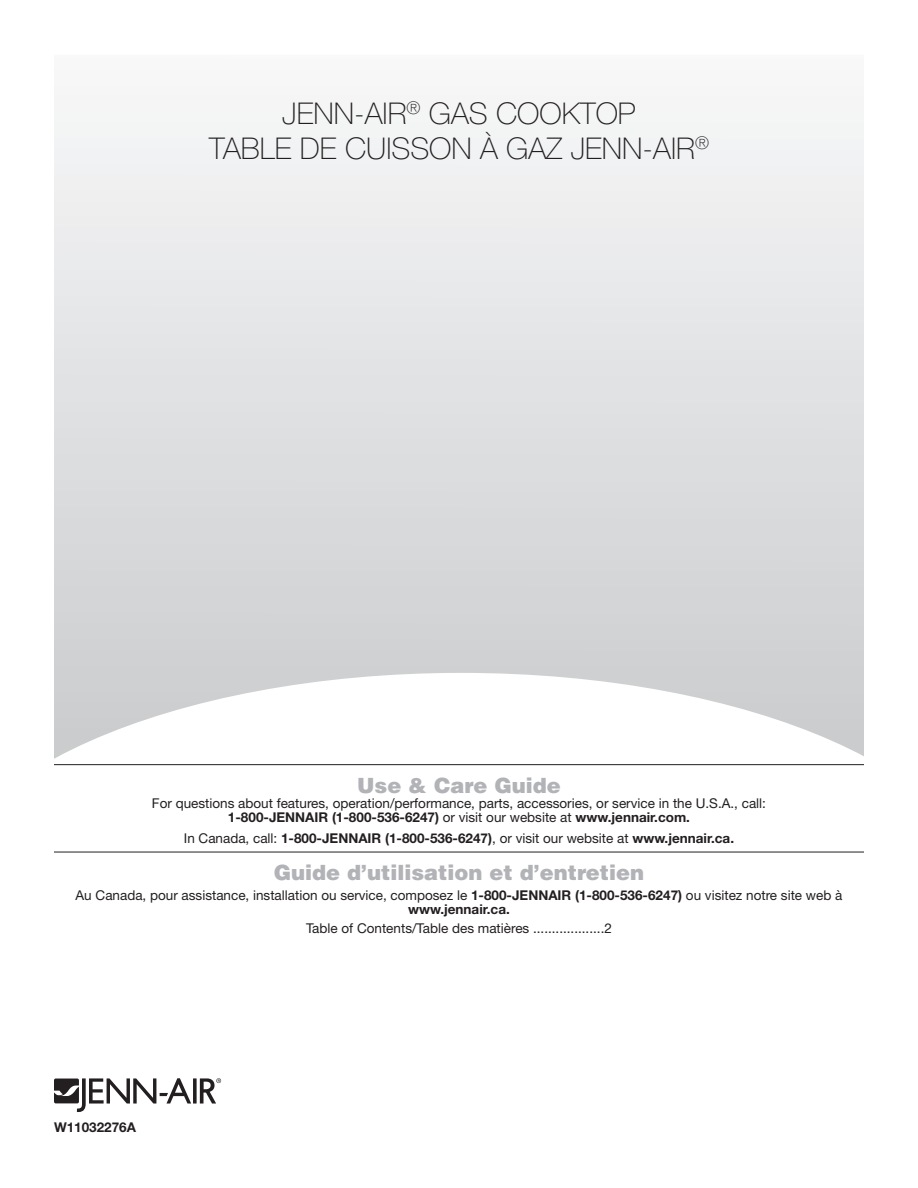
<style>
.page{position:relative;width:918px;height:1188px;background:#fff}
.page>*{position:absolute;margin:0;border:0;box-sizing:border-box;transform-origin:0 0}
.Body{font:100 30px "Helvetica Neue";color:#231f20}
.Heading_2{font:900 21px "Helvetica";color:#b2b3b7}
.Body-2{font:13.5px/13.8px "Helvetica Neue";color:#231f20;text-align:center}
.Body-3{font:700 13.5px "Helvetica Neue";color:#231f20}
.Part_Number{font:700 13.5px "Helvetica Neue";color:#231f20}
.s1{font-weight:700}
.s2{font-weight:400}
</style>
<div class="page">
<hr style="left:54px;top:764px;width:810px;height:1px;background:#231f20">
<hr style="left:54px;top:852px;width:810px;height:1px;background:#231f20">
<svg style="left:54px;top:673px;width:810px;height:86px"></svg>
<svg style="left:54px;top:1078px;width:167px;height:34px"></svg>
<p class="Body" style="left:282px;top:96px;width:355px">JENN-AIR<sup>®</sup> GAS COOKTOP</p>
<p class="Body" style="left:209px;top:131px;width:501px">TABLE DE CUISSON À GAZ JENN-AIR<sup>®</sup></p>
<h2 class="Heading_2" style="left:357px;top:772px;width:205px">Use &amp; Care Guide</h2>
<p class="Body-2" style="left:152px;top:797px;width:616px">For questions about features, operation/performance, parts, accessories, or service in the U.S.A., call:<br><span class="s1">1-800-JENNAIR (1-800-536-6247)</span> or visit our website at <span class="s1">www.jennair.com.</span></p>
<p class="Body-3" style="left:184px;top:830px;width:552px"><span class="s2">In Canada, call:</span> 1-800-JENNAIR (1-800-536-6247)<span class="s2">, or visit our website at</span> www.jennair.ca.</p>
<h2 class="Heading_2" style="left:274px;top:859px;width:372px">Guide d’utilisation et d’entretien</h2>
<p class="Body-2" style="left:76px;top:888px;width:768px">Au Canada, pour assistance, installation ou service, composez le <span class="s1">1-800-JENNAIR (1-800-536-6247)</span> ou visitez notre site web à <span class="s1">www.jennair.ca.</span></p>
<p class="Body-2" style="left:306px;top:921px;width:307px">Table of Contents/Table des matières ...................2</p>
<p class="Part_Number" style="left:54px;top:1118px;width:84px">W11032276A</p>
</div>
